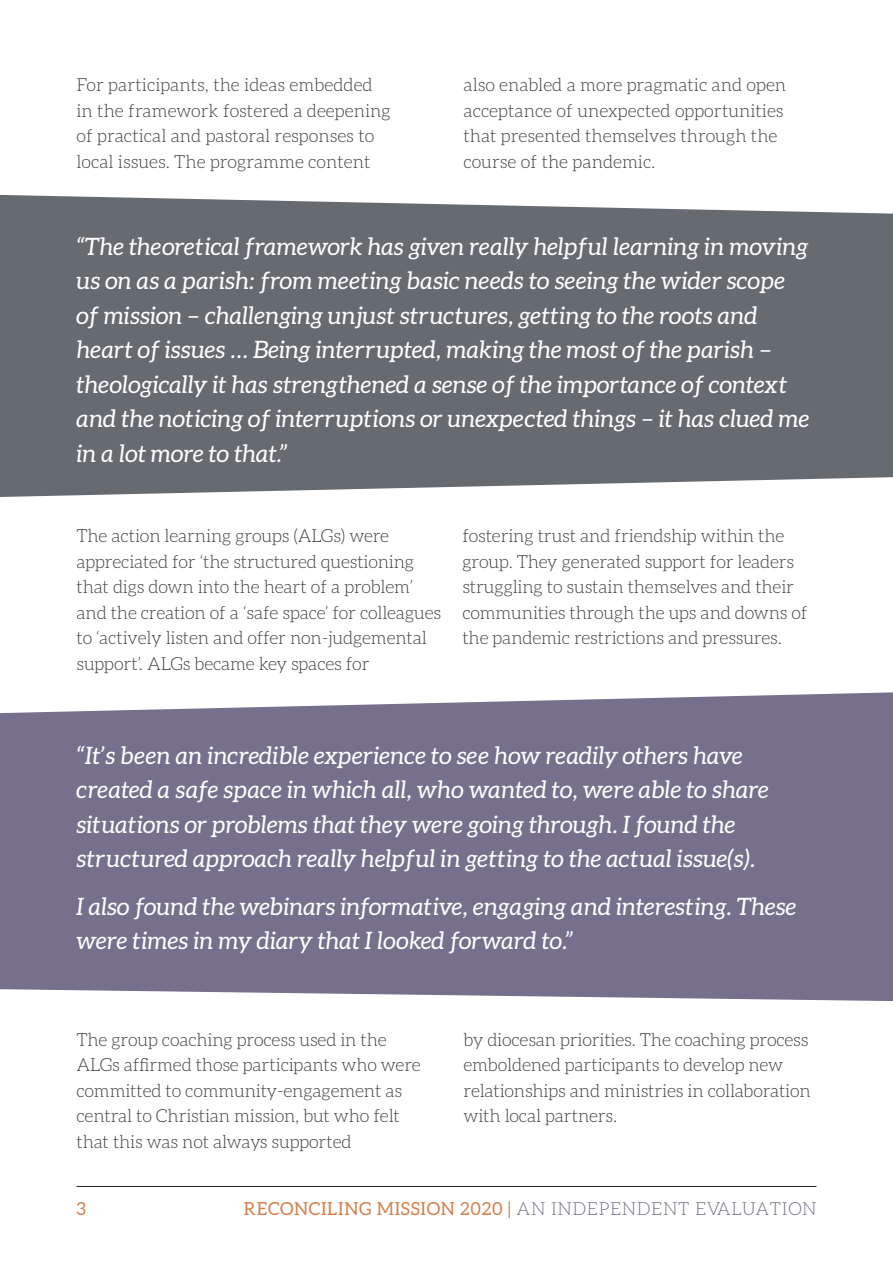
<style>
.page{position:relative;width:893px;height:1263px;background:#fff}
.page>*{position:absolute;margin:0;border:0;box-sizing:border-box;transform-origin:0 0}
.Body_Copy{font:italic 24px/34.5px "Aleo";letter-spacing:.005em;color:#fff}
.Body_Copy-2{font:300 18px/25.5px "Aleo";letter-spacing:-.01em;color:#3e3e3f}
.Body_Copy-3{font:18px "Aleo";letter-spacing:.04em;color:#d5814d}
.s1{font-weight:300;color:#76708d}
</style>
<div class="page">
<div style="left:0;top:692px;width:893px;height:309px;background:#76708d"></div>
<div style="left:0;top:195px;width:892px;height:302px;background:#666b70"></div>
<svg style="left:892px;top:213px;width:1px;height:265px"></svg>
<hr style="left:77px;top:1186px;width:739px;height:1px;background:#231f20">
<p class="Body_Copy-2" style="left:77px;top:72px;width:316px">For participants, the ideas embedded in the framework fostered a deepening of practical and pastoral responses to local issues. The programme content</p>
<p class="Body_Copy-2" style="left:463px;top:72px;width:324px">also enabled a more pragmatic and open acceptance of unexpected opportunities that presented themselves through the course of the pandemic.</p>
<p class="Body_Copy" style="left:77px;top:229px;width:734px">“The theoretical framework has given really helpful learning in moving us on as a parish: from meeting basic needs to seeing the wider scope of mission – challenging unjust structures, getting to the roots and heart of issues … Being interrupted, making the most of the parish – theologically it has strengthened a sense of the importance of context and the noticing of interruptions or unexpected things – it has clued me in a lot more to that.”</p>
<p class="Body_Copy-2" style="left:77px;top:523px;width:366px">The action learning groups (ALGs) were appreciated for ‘the structured questioning that digs down into the heart of a problem’ and the creation of a ‘safe space’ for colleagues to ‘actively listen and offer non-judgemental support’. ALGs became key spaces for</p>
<p class="Body_Copy-2" style="left:462px;top:523px;width:347px">fostering trust and friendship within the group. They generated support for leaders struggling to sustain themselves and their communities through the ups and downs of the pandemic restrictions and pressures.</p>
<p class="Body_Copy" style="left:77px;top:738px;width:694px">“It’s been an incredible experience to see how readily others have created a safe space in which all, who wanted to, were able to share situations or problems that they were going through. I found the structured approach really helpful in getting to the actual issue(s).</p>
<p class="Body_Copy" style="left:77px;top:888px;width:721px">I also found the webinars informative, engaging and interesting. These were times in my diary that I looked forward to.”</p>
<p class="Body_Copy-2" style="left:77px;top:1027px;width:346px">The group coaching process used in the ALGs affirmed those participants who were committed to community-engagement as central to Christian mission, but who felt that this was not always supported</p>
<p class="Body_Copy-2" style="left:463px;top:1027px;width:349px">by diocesan priorities. The coaching process emboldened participants to develop new relationships and ministries in collaboration with local partners.</p>
<p class="Body_Copy-3" style="left:77px;top:1198px;width:11px">3</p>
<p class="Body_Copy-3" style="left:244px;top:1198px;width:574px">RECONCILING MISSION 2020 | <span class="s1">AN INDEPENDENT EVALUATION</span></p>
</div>
